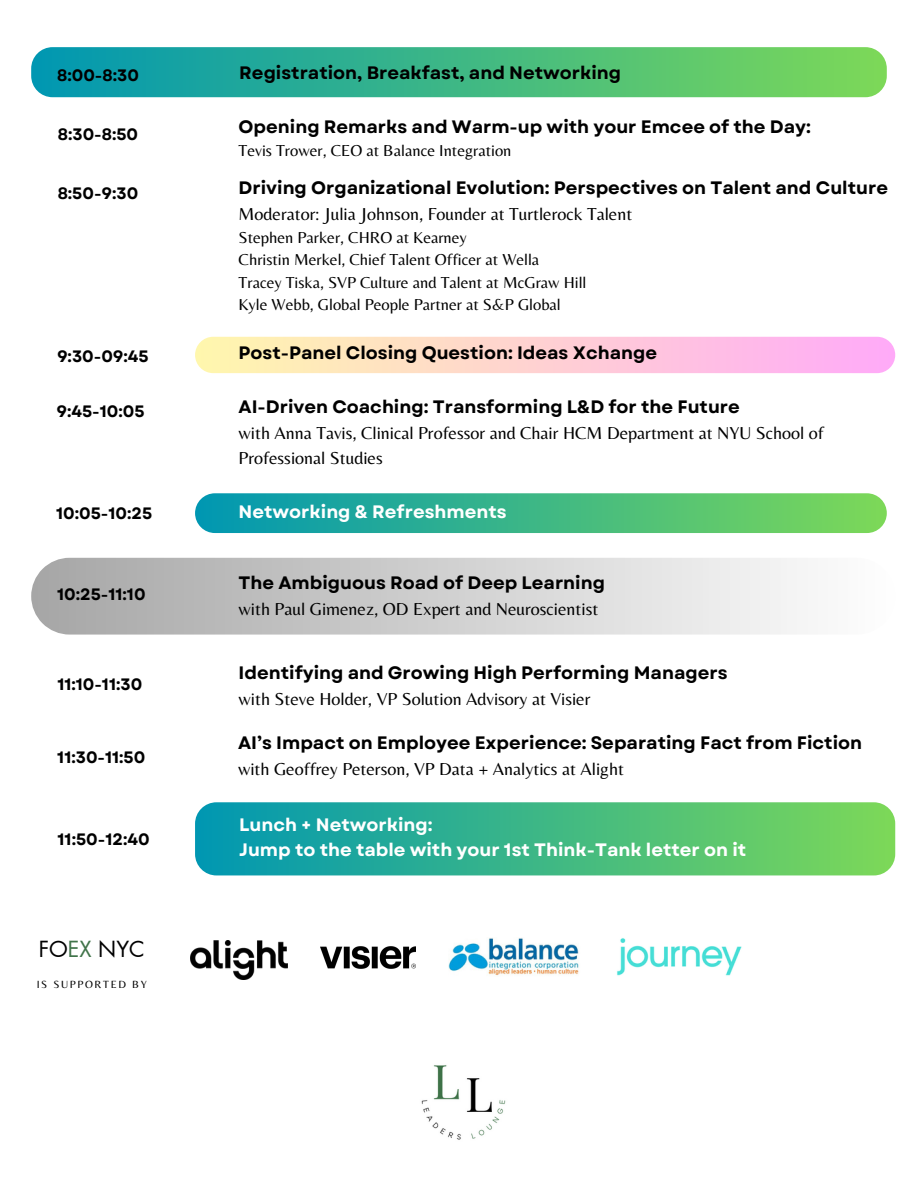
<style>
.page{position:relative;width:918px;height:1188px;background:#fff}
.page>*{position:absolute;margin:0;border:0;box-sizing:border-box;transform-origin:0 0}
.t1{font:21.75px "Futura LT Pro";color:#000}
.t2{font:700 18px/25.8px "Garet";color:#000}
.t3{font:18px/25.3px "Belleza";color:#000}
.t4{font:700 18px/24.8px "Garet";color:#fff}
.t5{font:16.5px/22.5px "Belleza";color:#000}
.t6{font:700 16.5px "Garet";color:#000}
.t7{font:10.8px "Belleza";letter-spacing:.155em;color:#000}
.s1{font-family:"Belleza";font-weight:400}
.s2{font-family:"Garet";font-weight:700}
.s3{color:#41744a}
</style>
<div class="page">
<svg style="left:31px;top:558px;width:766px;height:77px;background:#cecece"></svg>
<div style="left:31px;top:47px;width:856px;height:50px;background:linear-gradient(to right,#0097b2,#7dd858);border-radius:21px"></div>
<div style="left:195px;top:493px;width:692px;height:40px;background:linear-gradient(to right,#0097b2,#7dd858);border-radius:20px"></div>
<div style="left:195px;top:802px;width:700px;height:73px;background:linear-gradient(to right,#0097b2,#7dd858);border-radius:21px"></div>
<div style="left:195px;top:337px;width:700px;height:36px;background:linear-gradient(to right,#fff7ad,#ffaaf8);border-radius:18px"></div>
<img style="left:421px;top:1065px;width:85px;height:75px">
<img style="left:190px;top:940px;width:97px;height:40px">
<img style="left:320px;top:946px;width:96px;height:23px">
<img style="left:448px;top:938px;width:131px;height:38px">
<img style="left:617px;top:938px;width:125px;height:38px">
<h2 class="t6" style="left:57px;top:63px;width:83px">8:00-8:30</h2>
<h2 class="t2" style="left:239px;top:60px;width:383px">Registration, Breakfast, and Networking</h2>
<h3 class="t6" style="left:58px;top:122px;width:82px">8:30-8:50</h3>
<h3 class="t6" style="left:58px;top:181px;width:82px">8:50-9:30</h3>
<h2 class="t6" style="left:57px;top:344px;width:93px">9:30-09:45</h2>
<h2 class="t6" style="left:56px;top:399px;width:90px">9:45-10:05</h2>
<h2 class="t2" style="left:239px;top:114px;width:574px">Opening Remarks and Warm-up with your Emcee of the Day:</h2>
<h2 class="t5" style="left:239px;top:139px;width:274px">Tevis Trower, CEO at Balance Integration</h2>
<h2 class="t2" style="left:239px;top:175px;width:651px">Driving Organizational Evolution: Perspectives on Talent and Culture<br><span class="s1">Moderator: Julia Johnson, Founder at Turtlerock Talent</span></h2>
<h2 class="t5" style="left:239px;top:226px;width:349px">Stephen Parker, CHRO at Kearney<br>Christin Merkel, Chief Talent Officer at Wella Tracey Tiska, SVP Culture and Talent at McGraw Hill Kyle Webb, Global People Partner at S&amp;P Global</h2>
<p class="t2" style="left:239px;top:340px;width:420px">Post-Panel Closing Question: Ideas Xchange</p>
<p class="t3" style="left:239px;top:394px;width:587px"><span class="s2">AI-Driven Coaching: Transforming L&amp;D for the Future<br></span>with Anna Tavis, Clinical Professor and Chair HCM Department at NYU School of<br>Professional Studies</p>
<h2 class="t6" style="left:56px;top:501px;width:98px">10:05-10:25</h2>
<h2 class="t4" style="left:239px;top:499px;width:270px">Networking &amp; Refreshments</h2>
<h3 class="t6" style="left:57px;top:582px;width:90px">10:25-11:10</h3>
<h1 class="t6" style="left:57px;top:673px;width:86px">11:10-11:30</h1>
<p class="t6" style="left:57px;top:745px;width:90px">11:30-11:50</p>
<h2 class="t6" style="left:58px;top:827px;width:94px">11:50-12:40</h2>
<p class="t1" style="left:39px;top:939px;width:108px">FO<span class="s3">EX</span> NYC</p>
<p class="t7" style="left:37px;top:978px;width:112px">IS SUPPORTED BY</p>
<h3 class="t3" style="left:239px;top:570px;width:368px;line-height:25.8px"><span class="s2">The Ambiguous Road of Deep Learning </span>with Paul Gimenez, OD Expert and Neuroscientist</h3>
<p class="t2" style="left:239px;top:660px;width:490px">Identifying and Growing High Performing Managers <span class="s1">with Steve Holder, VP Solution Advisory at Visier</span></p>
<p class="t2" style="left:238px;top:730px;width:626px">AI’s Impact on Employee Experience: Separating Fact from Fiction <span class="s1">with Geoffrey Peterson, VP Data + Analytics at Alight</span></p>
<h3 class="t4" style="left:239px;top:812px;width:509px">Lunch + Networking:<br>Jump to the table with your 1st Think-Tank letter on it</h3>
</div>
